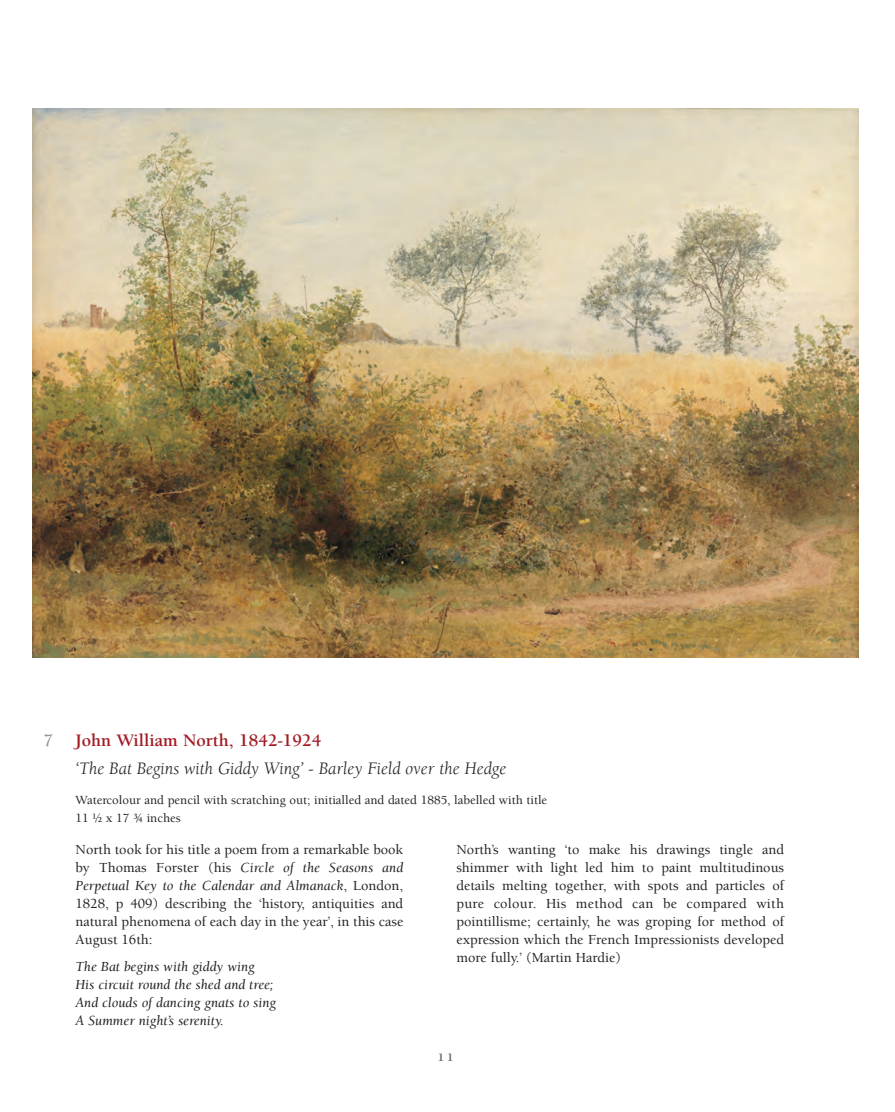
<style>
.page{position:relative;width:895px;height:1112px;background:#fff}
.page>*{position:absolute;margin:0;border:0;box-sizing:border-box;transform-origin:0 0}
.t1{font:italic 18px "Berkeley";color:#231f20}
.t2{font:700 18px "Berkeley";color:#a11c25}
.t3{font:700 18px "Berkeley";color:#939598}
.t4{font:16.5px "New Baskerville SC";color:#6c6d70}
.t5{font:500 14.25px/18px "Berkeley";color:#231f20;text-align:justify}
.t6{font:italic 14.25px/18px "Berkeley";color:#231f20}
.t7{font:500 12.75px/18px "Berkeley";color:#231f20}
.s1{font-weight:400;font-style:italic}
</style>
<div class="page">
<img style="left:33px;top:109px;width:825px;height:549px">
<p class="t3" style="left:44px;top:733px;width:11px">7</p>
<p class="t2" style="left:75px;top:733px;width:247px">John William North, 1842-1924</p>
<p class="t1" style="left:75px;top:761px;width:432px">‘The Bat Begins with Giddy Wing’ - Barley Field over the Hedge</p>
<p class="t7" style="left:75px;top:792px;width:473px">Watercolour and pencil with scratching out; initialled and dated 1885, labelled with title<br>11 ½ x 17 ¾ inches</p>
<p class="t5" style="left:75px;top:841px;width:329px">North took for his title a poem from a remarkable book by Thomas Forster (his <span class="s1">Circle of the Seasons and Perpetual Key to the Calendar and Almanack</span>, London, 1828, p 409) describing the ‘history, antiquities and natural phenomena of each day in the year’, in this case August 16th:</p>
<p class="t6" style="left:75px;top:958px;width:202px">The Bat begins with giddy wing<br>His circuit round the shed and tree;<br>And clouds of dancing gnats to sing<br>A Summer night’s serenity.</p>
<p class="t5" style="left:456px;top:841px;width:329px">North’s wanting ‘to make his drawings tingle and shimmer with light led him to paint multitudinous details melting together, with spots and particles of pure colour. His method can be compared with pointillisme; certainly, he was groping for method of expression which the French Impressionists developed more fully.’ (Martin Hardie)</p>
<p class="t4" style="left:436px;top:1049px;width:20px">11</p>
</div>
